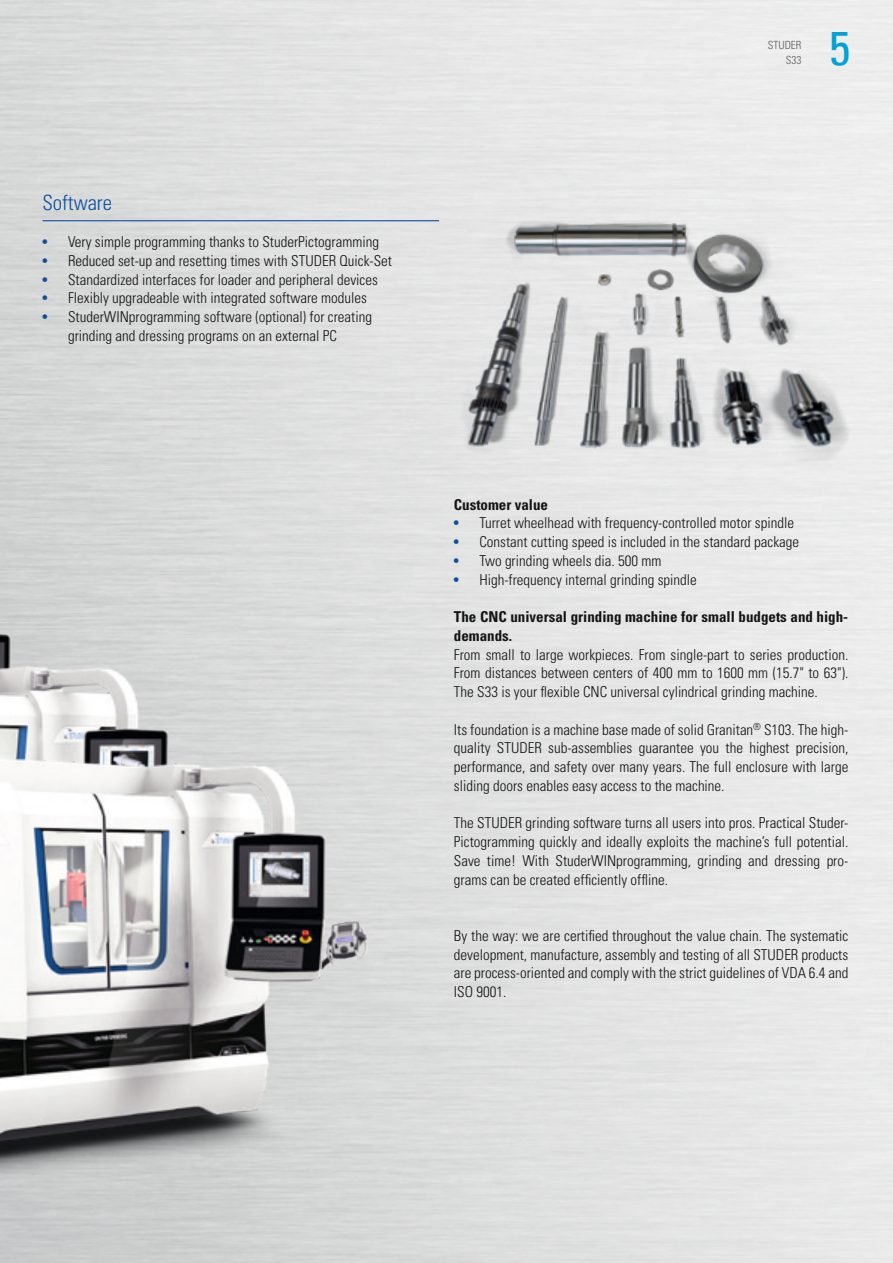
<style>
.page{position:relative;width:893px;height:1263px;background:#fff}
.page>*{position:absolute;margin:0;border:0;box-sizing:border-box;transform-origin:0 0}
.t1{font:condensed 48px "Univers Com 57";color:#00a3d3}
.t2{font:300 condensed 21px "Univers LT Std";letter-spacing:-.005em;color:#0d509d}
.t3{font:300 condensed 15px/18.8px "Univers LT Std";color:#131413;text-align:justify}
.t4{font:700 condensed 15px/18.8px "Univers LT Std";color:#131413}
.t5{font:300 condensed 11.25px/15px "Univers LT Std";color:#5a5a5a;text-align:right}
.s1{font-family:"Univers Com 57";font-weight:400;color:#0d509d}
</style>
<div class="page">
<div style="left:0;top:393px;width:206px;height:84px;background:#d6d7d7"></div>
<img style="left:0;top:564px;width:651px;height:679px">
<hr style="left:43px;top:220px;width:396px;height:1px;background:#0d509d">
<img style="left:454px;top:198px;width:396px;height:268px">
<h2 class="t2" style="left:43px;top:190px;width:71px">Software</h2>
<p class="t3" style="left:43px;top:232px;width:338px"><span class="s1">•</span> Very simple programming thanks to StuderPictogramming</p>
<p class="t3" style="left:43px;top:251px;width:351px"><span class="s1">•</span> Reduced set-up and resetting times with STUDER Quick-Set</p>
<p class="t3" style="left:43px;top:270px;width:337px"><span class="s1">•</span> Standardized interfaces for loader and peripheral devices</p>
<p class="t3" style="left:43px;top:289px;width:326px"><span class="s1">•</span> Flexibly upgradeable with integrated software modules</p>
<p class="t3" style="left:68px;top:307px;width:306px;text-indent:-26px"><span class="s1">•</span> StuderWINprogramming software (optional) for creating grinding and dressing programs on an external PC</p>
<p class="t5" style="left:768px;top:38px;width:35px">STUDER<br>S33</p>
<h1 class="t1" style="left:829px;top:17px;width:23px">5</h1>
<p class="t4" style="left:454px;top:495px;width:96px">Customer value</p>
<p class="t3" style="left:454px;top:514px;width:342px"><span class="s1">•</span> Turret wheelhead with frequency-controlled motor spindle</p>
<p class="t3" style="left:454px;top:532px;width:347px"><span class="s1">•</span> Constant cutting speed is included in the standard package</p>
<p class="t3" style="left:454px;top:551px;width:209px"><span class="s1">•</span> Two grinding wheels dia. 500 mm</p>
<p class="t3" style="left:454px;top:570px;width:244px"><span class="s1">•</span> High-frequency internal grinding spindle</p>
<p class="t4" style="left:454px;top:607px;width:396px">The CNC universal grinding machine for small budgets and high&shy;demands.</p>
<p class="t3" style="left:454px;top:645px;width:396px">From small to large workpieces. From single-part to series production.<br>From distances between centers of 400 mm to 1600 mm (15.7" to 63").<br>The S33 is your flexible CNC universal cylindrical grinding machine.</p>
<p class="t3" style="left:454px;top:720px;width:396px">Its foundation is a machine base made of solid Granitan<sup>®</sup> S103. The high&shy;quality STUDER sub-assemblies guarantee you the highest precision, performance, and safety over many years. The full enclosure with large sliding doors enables easy access to the machine.</p>
<p class="t3" style="left:454px;top:814px;width:396px">The STUDER grinding software turns all users into pros. Practical Studer-Pictogramming quickly and ideally exploits the machine’s full potential.<br>Save time! With StuderWINprogramming, grinding and dressing pro&shy;grams can be created efficiently offline.</p>
<p class="t3" style="left:454px;top:926px;width:396px">By the way: we are certified throughout the value chain. The systematic development, manufacture, assembly and testing of all STUDER products are process-oriented and comply with the strict guidelines of VDA 6.4 and ISO 9001.</p>
</div>
